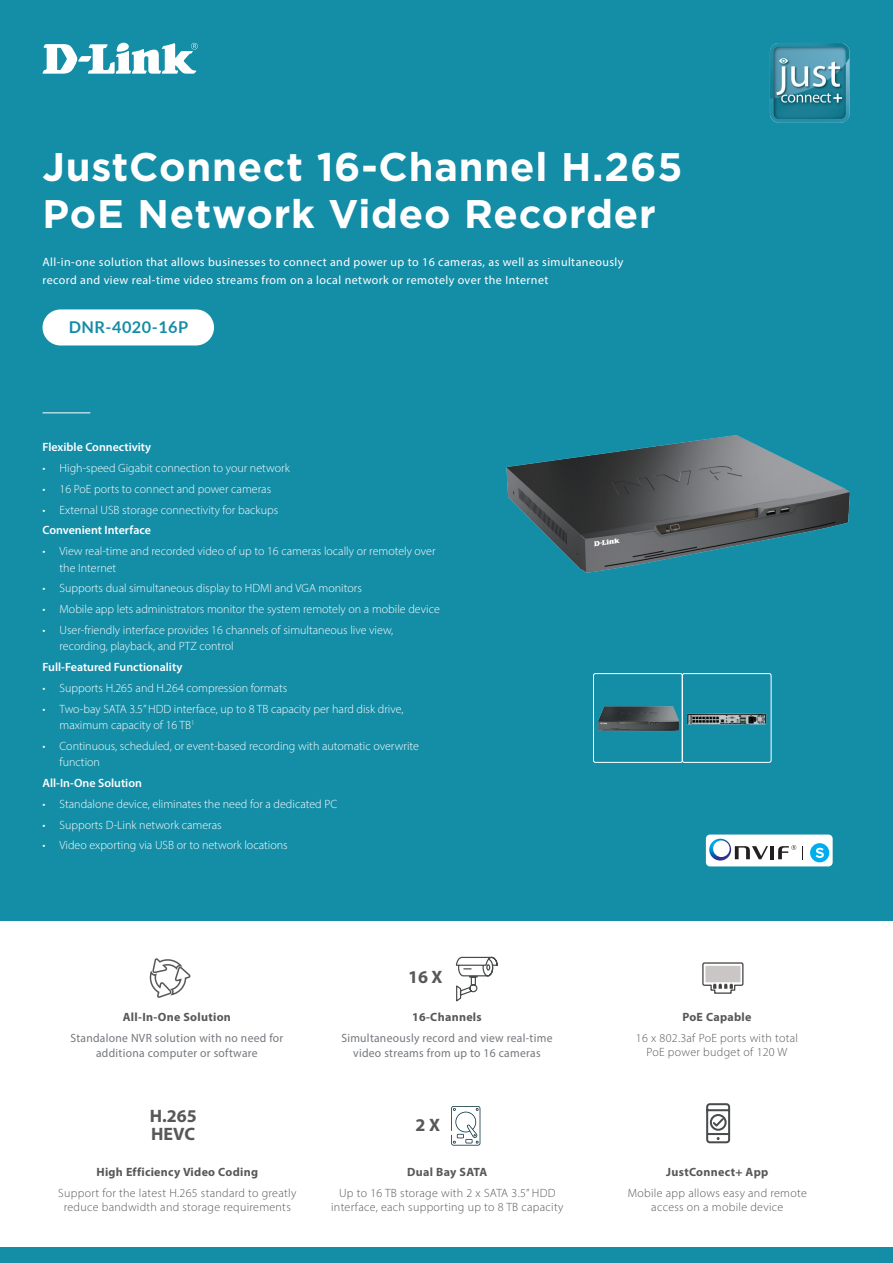
<style>
.page{position:relative;width:893px;height:1263px;background:#fff}
.page>*{position:absolute;margin:0;border:0;box-sizing:border-box;transform-origin:0 0}
.t1{font:700 39.9px/46.5px "Gotham";letter-spacing:.02em;color:#fff}
.t2{font:700 18px/18px "Myriad Pro";color:#57585a}
.t3{font:700 16.35px "Lato";letter-spacing:.03em;color:#148ca6}
.t4{font:300 12px/16.5px "Myriad Pro";color:#fff}
.t5{font:300 12px/14.4px "Myriad Pro";letter-spacing:.025em;color:#57585a;text-align:center}
.t6{font:12px/18px "Myriad Pro";letter-spacing:.035em;color:#fff}
.t7{font:12px/15px "Myriad Pro";letter-spacing:.025em;color:#74787d;text-align:center}
.t8{font:700 12px "Myriad Pro";letter-spacing:.025em;color:#57585a}
.t9{font:600 12px "Myriad Pro";color:#fff}
</style>
<div class="page">
<div style="left:0;top:0;width:893px;height:921px;background:#148da7"></div>
<div style="left:0;top:1248px;width:893px;height:15px;background:#148da7"></div>
<hr style="left:43px;top:412px;width:47px;height:1px;background:#fff">
<div style="left:43px;top:309px;width:171px;height:36px;background:#fff;border-radius:18px"></div>
<div style="left:593px;top:673px;width:90px;height:90px;border:1px solid #fff;border-radius:2px"></div>
<div style="left:682px;top:673px;width:90px;height:90px;border:1px solid #fff;border-radius:2px"></div>
<svg style="left:702px;top:962px;width:42px;height:32px"></svg>
<div style="left:705px;top:966px;width:35px;height:16px;background:#cbc6c6"></div>
<div style="left:706px;top:834px;width:127px;height:32px;background:#fff;border-radius:4px"></div>
<hr style="left:770px;top:846px;width:4px;height:13px;background:#231f20">
<svg style="left:709px;top:839px;width:59px;height:21px"></svg>
<svg style="left:778px;top:845px;width:18px;height:14px"></svg>
<div style="left:810px;top:843px;width:19px;height:19px;background:#00aeef;border-radius:50%"></div>
<svg style="left:802px;top:846px;width:1px;height:13px"></svg>
<svg style="left:816px;top:848px;width:8px;height:10px"></svg>
<svg style="left:42px;top:42px;width:156px;height:32px"></svg>
<img style="left:769px;top:43px;width:81px;height:80px">
<img style="left:506px;top:435px;width:344px;height:138px">
<img style="left:687px;top:713px;width:80px;height:12px">
<img style="left:593px;top:701px;width:91px;height:34px">
<svg style="left:451px;top:1106px;width:29px;height:39px"></svg>
<svg style="left:706px;top:1103px;width:25px;height:41px"></svg>
<svg style="left:150px;top:958px;width:41px;height:40px"></svg>
<svg style="left:455px;top:956px;width:43px;height:46px"></svg>
<h1 class="t1" style="left:43px;top:143px;width:641px">JustConnect 16-Channel H.265<br>PoE Network Video Recorder</h1>
<p class="t6" style="left:43px;top:253px;width:582px">All-in-one solution that allows businesses to connect and power up to 16 cameras, as well as simultaneously record and view real-time video streams from on a local network or remotely over the Internet</p>
<h3 class="t3" style="left:69px;top:315px;width:121px">DNR-4020-16P</h3>
<p class="t9" style="left:43px;top:440px;width:110px">Flexible Connectivity</p>
<p class="t4" style="left:43px;top:460px;width:249px">• High-speed Gigabit connection to your network</p>
<p class="t4" style="left:43px;top:480px;width:230px">• 16 PoE ports to connect and power cameras</p>
<p class="t4" style="left:43px;top:501px;width:237px">• External USB storage connectivity for backups</p>
<p class="t9" style="left:43px;top:523px;width:110px">Convenient Interface</p>
<p class="t4" style="left:60px;top:543px;width:378px;text-indent:-17px">• View real-time and recorded video of up to 16 cameras locally or remotely over the Internet</p>
<p class="t4" style="left:43px;top:580px;width:321px">• Supports dual simultaneous display to HDMI and VGA monitors</p>
<p class="t4" style="left:43px;top:601px;width:399px">• Mobile app lets administrators monitor the system remotely on a mobile device</p>
<p class="t4" style="left:60px;top:621px;width:335px;text-indent:-17px">• User-friendly interface provides 16 channels of simultaneous live view, recording, playback, and PTZ control</p>
<p class="t9" style="left:43px;top:659px;width:141px">Full-Featured Functionality</p>
<p class="t4" style="left:43px;top:679px;width:246px">• Supports H.265 and H.264 compression formats</p>
<p class="t4" style="left:60px;top:700px;width:346px;text-indent:-17px">• Two-bay SATA 3.5” HDD interface, up to 8 TB capacity per hard disk drive, maximum capacity of 16 TB<sup>1</sup></p>
<p class="t4" style="left:60px;top:737px;width:361px;text-indent:-17px">• Continuous, scheduled, or event-based recording with automatic overwrite function</p>
<p class="t9" style="left:43px;top:775px;width:101px">All-In-One Solution</p>
<p class="t4" style="left:43px;top:795px;width:296px">• Standalone device, eliminates the need for a dedicated PC</p>
<p class="t4" style="left:43px;top:816px;width:181px">• Supports D-Link network cameras</p>
<p class="t4" style="left:43px;top:837px;width:247px">• Video exporting via USB or to network locations</p>
<h2 class="t2" style="left:408px;top:967px;width:36px">16 X</h2>
<p class="t8" style="left:123px;top:1009px;width:110px">All-In-One Solution</p>
<p class="t8" style="left:412px;top:1009px;width:71px">16-Channels</p>
<p class="t8" style="left:682px;top:1009px;width:71px">PoE Capable</p>
<p class="t7" style="left:70px;top:1030px;width:214px">Standalone NVR solution with no need for additiona computer or software</p>
<p class="t7" style="left:341px;top:1030px;width:213px">Simultaneously record and view real-time video streams from up to 16 cameras</p>
<p class="t5" style="left:636px;top:1030px;width:164px">16 x 802.3af PoE ports with total<br>PoE power budget of 120 W</p>
<h2 class="t2" style="left:150px;top:1106px;width:49px">H.265<br>HEVC</h2>
<h2 class="t2" style="left:416px;top:1115px;width:26px">2 X</h2>
<p class="t8" style="left:96px;top:1164px;width:163px">High Efficiency Video Coding</p>
<p class="t8" style="left:407px;top:1164px;width:82px">Dual Bay SATA</p>
<p class="t8" style="left:666px;top:1164px;width:104px">JustConnect+ App</p>
<p class="t5" style="left:58px;top:1185px;width:239px">Support for the latest H.265 standard to greatly reduce bandwidth and storage requirements</p>
<p class="t5" style="left:331px;top:1185px;width:234px">Up to 16 TB storage with 2 x SATA 3.5” HDD interface, each supporting up to 8 TB capacity</p>
<p class="t5" style="left:628px;top:1185px;width:181px">Mobile app allows easy and remote access on a mobile device</p>
</div>
